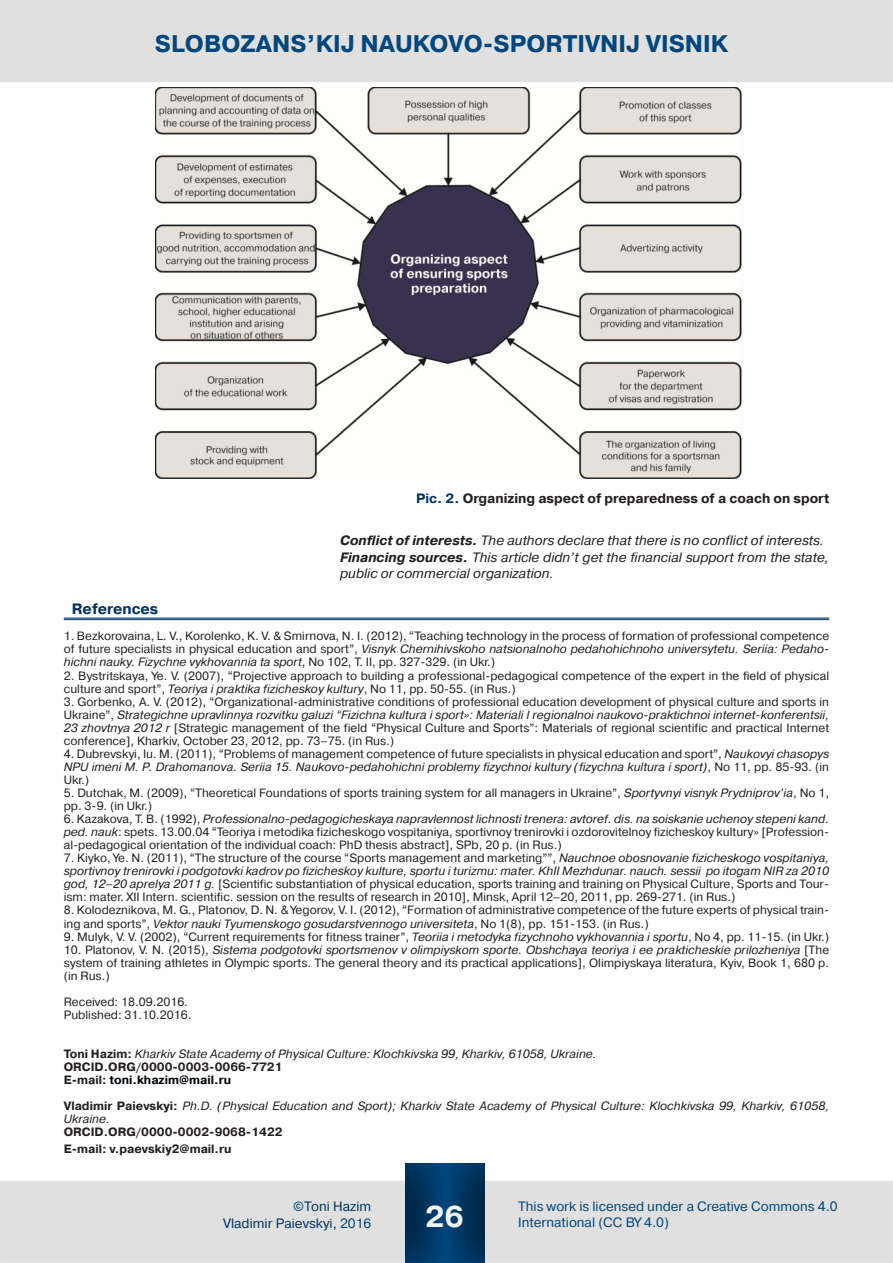
<style>
.page{position:relative;width:893px;height:1263px;background:#fff}
.page>*{position:absolute;margin:0;border:0;box-sizing:border-box;transform-origin:0 0}
.t1{font:700 30px "Pragmatica C";color:#f3f4f4}
.t2{font:700 24px "Pragmatica C";color:#00477f}
.Обычный__веб__Знак{font:700 15px "Pragmatica C";color:#036}
.Обычный{font:italic 13.5px/16.5px "Pragmatica C";color:#231f20}
.t3{font:13.5px/16.2px "Pragmatica C";color:#00477f}
.Обычный-2{font:700 13.5px "Pragmatica C";color:#231f20}
.Основной_текст1{font:13.5px "Pragmatica C";color:#036}
.Абзац_списка{font:12px/13px "Pragmatica C";color:#231f20;text-align:justify}
.Обычный-3{font:italic 12px/13px "Pragmatica C";color:#231f20}
.Обычный-4{font:700 12px "Pragmatica C";color:#231f20}
.Обычный-5{font:12px "Pragmatica C";color:#231f20}
.Обычный-6{font:700 12px "Pragmatica C";color:#00060b}
.s1{color:#036}
.s2{font-weight:700}
.s3{font-style:italic}
.s4{font-weight:700;font-style:normal}
.s5{color:#231f20}
.s6{color:#00477f}
</style>
<div class="page">
<div style="left:1px;top:1181px;width:891px;height:81px;background:#e0e0e0"></div>
<div style="left:0;top:1181px;width:893px;height:82px;border:2px solid #e1e2e4"></div>
<svg style="left:404px;top:1163px;width:83px;height:100px;background:#083c66"></svg>
<div style="left:1px;top:1px;width:891px;height:80px;background:#e0e0e0"></div>
<div style="left:0;top:0;width:893px;height:82px;border:2px solid #e1e2e4"></div>
<img style="left:156px;top:87px;width:586px;height:391px">
<hr style="left:64px;top:617px;width:765px;height:2px;background:#036">
<hr style="left:64px;top:619px;width:765px;height:1px;background:#036">
<h2 class="t2" style="left:155px;top:31px;width:34px">SLOBOZAN</h2>
<h2 class="t2" style="left:290px;top:31px;width:235px">S’KIJ NAUKOVO-SPORTI</h2>
<h2 class="t2" style="left:585px;top:31px;width:115px">VNIJ VISNIK</h2>
<p class="Обычный-2" style="left:416px;top:490px;width:415px"><span class="s1">Pic. 2.</span> Organizing aspect of preparedness of a coach on sport</p>
<p class="Обычный" style="left:340px;top:533px;width:485px"><span class="s2">Conflict of interests.</span> The authors declare that there is no conflict of interests.</p>
<p class="Обычный" style="left:340px;top:549px;width:491px"><span class="s2">Financing sources.</span> This article didn’t get the financial support from the state, public or commercial organization.</p>
<p class="Обычный__веб__Знак" style="left:72px;top:601px;width:88px">References</p>
<p class="Абзац_списка" style="left:64px;top:630px;width:767px">1. Bezkorovaina, L. V., Korolenko, K. V. &amp; Smirnova, N. I. (2012), “Teaching technology in the process of formation of professional competence of future specialists in physical education and sport”, <span class="s3">Visnyk Chernihivskoho natsionalnoho pedahohichnoho universytetu. Seriia: Pedaho&shy;hichni nauky. Fizychne vykhovannia ta sport</span>, No 102, T. II, pp. 327-329. (in Ukr.)</p>
<p class="Абзац_списка" style="left:64px;top:669px;width:767px">2. Bystritskaya, Ye. V. (2007), “Projective approach to building a professional-pedagogical competence of the expert in the field of physical culture and sport”, <span class="s3">Teoriya i praktika fizicheskoy kultury</span>, No 11, pp. 50-55. (in Rus.)</p>
<p class="Абзац_списка" style="left:64px;top:695px;width:767px">3. Gorbenko, A. V. (2012), “Organizational-administrative conditions of professional education development of physical culture and sports in Ukraine”, <span class="s3">Strategіchne upravlіnnya rozvitku galuzі “Fіzichna kultura і sport»: Materіali І regіonalnoi naukovo-praktichnoi іnternet-konferentsіi, 23 zhovtnya 2012 r</span> [Strategic management of the field “Physical Culture and Sports”: Materials of regional scientific and practical Internet conference], Kharkіv, October 23, 2012, pp. 73–75. (in Rus.)</p>
<p class="Абзац_списка" style="left:64px;top:747px;width:767px">4. Dubrevskyi, Iu. M. (2011), “Problems of management competence of future specialists in physical education and sport”, <span class="s3">Naukovyi chasopys NPU imeni M. P. Drahomanova. Seriia 15. Naukovo-pedahohichni problemy fizychnoi kultury (fizychna kultura i sport)</span>, No 11, pp. 85-93. (in Ukr.)</p>
<p class="Абзац_списка" style="left:64px;top:786px;width:767px">5. Dutchak, M. (2009), “Theoretical Foundations of sports training system for all managers in Ukraine”, <span class="s3">Sportyvnyi visnyk Prydniprov’ia</span>, No 1, pp. 3-9. (in Ukr.)</p>
<p class="Абзац_списка" style="left:64px;top:812px;width:767px">6. Kazakova, T. B. (1992), <span class="s3">Professionalno-pedagogicheskaya napravlennost lichnosti trenera: avtoref. dis. na soiskanie uchenoy stepeni kand. ped. nauk</span>: spets. 13.00.04 “Teoriya i metodika fizicheskogo vospitaniya, sportivnoy trenirovki i ozdorovitelnoy fizicheskoy kultury» [Profession&shy;al-pedagogical orientation of the individual coach: PhD thesis abstract], SPb, 20 p. (in Rus.)</p>
<p class="Абзац_списка" style="left:64px;top:852px;width:767px">7. Kiyko, Ye. N. (2011), “The structure of the course “Sports management and marketing””, <span class="s3">Nauchnoe obosnovanie fizicheskogo vospitaniya, sportivnoy trenirovki i podgotovki kadrov po fizicheskoy kulture, sportu i turizmu: mater. KhІІ Mezhdunar. nauch. sessii po itogam NIR za 2010 god, 12–20 aprelya 2011 g.</span> [Scientific substantiation of physical education, sports training and training on Physical Culture, Sports and Tour&shy;ism: mater. XII Intern. scientific. session on the results of research in 2010], Minsk, April 12–20, 2011, pp. 269-271. (in Rus.)</p>
<p class="Абзац_списка" style="left:64px;top:904px;width:767px">8. Kolodeznikova, M. G., Platonov, D. N. &amp; Yegorov, V. I. (2012), “Formation of administrative competence of the future experts of physical train&shy;ing and sports”, <span class="s3">Vektor nauki Tyumenskogo gosudarstvennogo universiteta</span>, No 1(8), pp. 151-153. (in Rus.)</p>
<p class="Абзац_списка" style="left:64px;top:930px;width:767px">9. Mulyk, V. V. (2002), “Current requirements for fitness trainer”, <span class="s3">Teoriia i metodyka fizychnoho vykhovannia i sportu</span>, No 4, pр. 11-15. (in Ukr.)</p>
<p class="Абзац_списка" style="left:64px;top:943px;width:767px">10. Platonov, V. N. (2015), <span class="s3">Sistema podgotovki sportsmenov v olimpiyskom sporte. Obshchaya teoriya i ee prakticheskie prilozheniya</span> [The system of training athletes in Olympic sports. The general theory and its practical applications], Olimpiyskaya literatura, Kyiv, Book 1, 680 p. (in Rus.)</p>
<p class="Обычный-5" style="left:64px;top:995px;width:126px">Received: 18.09.2016.</p>
<p class="Обычный-5" style="left:64px;top:1008px;width:129px">Published: 31.10.2016.</p>
<p class="Обычный-3" style="left:64px;top:1047px;width:534px"><span class="s4">Toni Hazim:</span> Kharkiv State Academy of Physical Culture: Klochkіvska 99, Kharkiv, 61058, Ukraine.</p>
<p class="Обычный-4" style="left:64px;top:1060px;width:9px">ORCID</p>
<p class="Обычный-4" style="left:104px;top:1060px;width:180px">.ORG/0000-0003-0066-7721</p>
<p class="Обычный-6" style="left:64px;top:1073px;width:169px"><span class="s5">E-mail:</span> toni.khazim@mail.ru</p>
<p class="Обычный-3" style="left:64px;top:1099px;width:767px"><span class="s4">Vladimir Paievskyi:</span> Ph.D. (physical education and sport); Kharkiv State Academy of Physical Culture: Klochkіvska 99, Kharkiv, 61058,<br>Ukraine.</p>
<p class="Обычный-4" style="left:64px;top:1125px;width:9px">ORCID</p>
<p class="Обычный-4" style="left:104px;top:1125px;width:180px">.ORG/0000-0002-9068-1422</p>
<p class="Обычный-4" style="left:64px;top:1142px;width:169px">E-mail: v.paevskiy2@mail.ru</p>
<p class="Основной_текст1" style="left:293px;top:1199px;width:80px"><span class="s6">©</span>Toni Hazim</p>
<p class="Основной_текст1" style="left:223px;top:1216px;width:150px">Vladimir Paievskyi, <span class="s6">2016</span></p>
<h1 class="t1" style="left:425px;top:1200px;width:41px">26</h1>
<p class="t3" style="left:518px;top:1198px;width:321px">This work is licensed under a Creative Commons 4.0<br>International (CC BY 4.0)</p>
</div>
